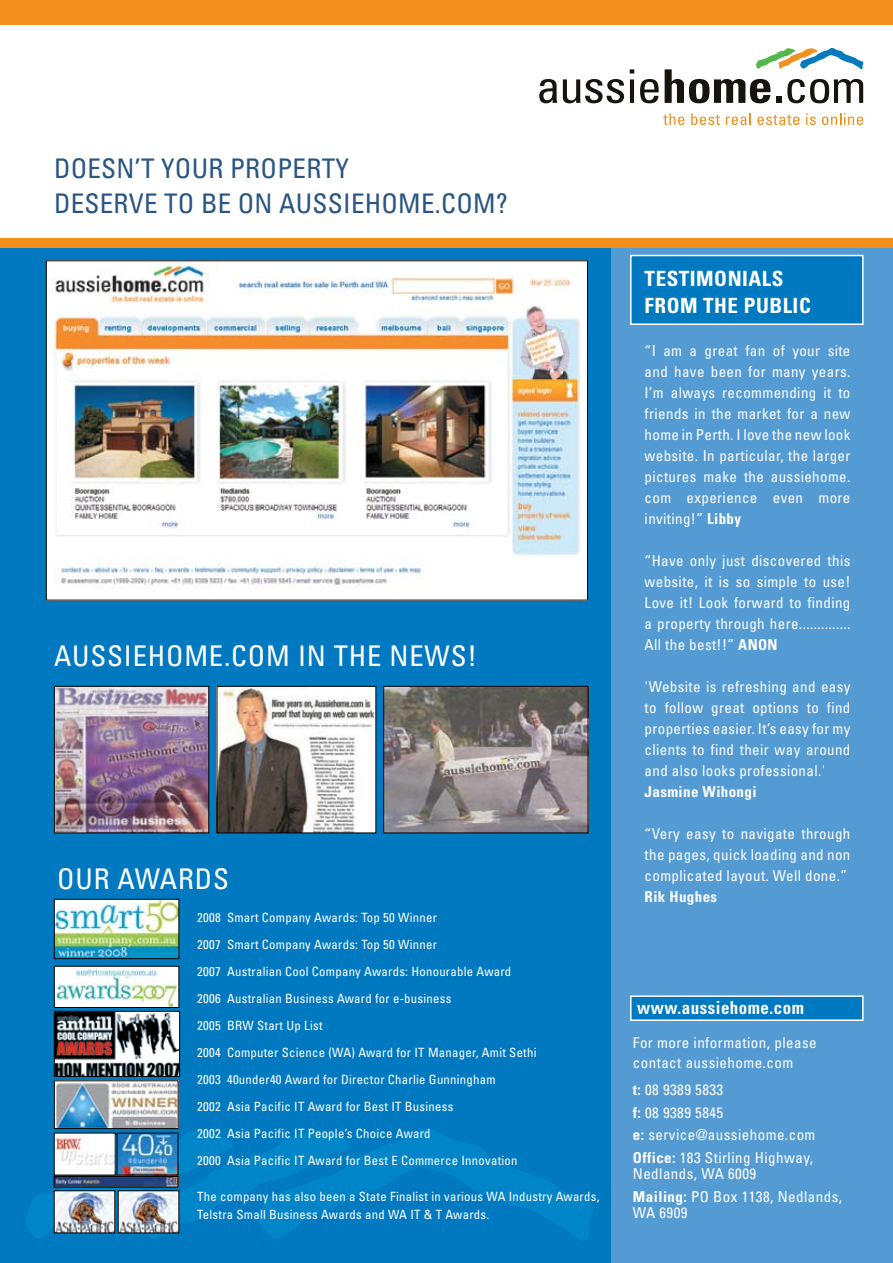
<style>
.page{position:relative;width:893px;height:1263px;background:#fff}
.page>*{position:absolute;margin:0;border:0;box-sizing:border-box;transform-origin:0 0}
.t1{font:condensed 28.5px "Univers";letter-spacing:.03em;color:#fff}
.t2{font:condensed 27px/35.5px "Univers";letter-spacing:.01em;color:#2b5682}
.t3{font:700 condensed 21px/27px "Univers";letter-spacing:.025em;color:#fff}
.t4{font:700 condensed 18px "Univers";letter-spacing:.03em;color:#fff;scale:.94 1}
.t5{font:condensed 15px/21px "Univers";letter-spacing:.025em;color:#fff;text-align:justify}
.t6{font:700 condensed 15px "Univers";letter-spacing:.025em;color:#fff}
.t7{font:condensed 12.75px/27px "Univers";letter-spacing:.02em;color:#fff}
.s1{font-weight:700}
</style>
<div class="page">
<div style="left:610px;top:238px;width:283px;height:1025px;background:#549ad3"></div>
<div style="left:0;top:240px;width:610px;height:1023px;background:#0079c1"></div>
<div style="left:0;top:238px;width:893px;height:10px;background:#f3901d"></div>
<img style="left:48px;top:262px;width:538px;height:336px">
<div style="left:73px;top:519px;width:41px;height:9px;background:#fff"></div>
<div style="left:219px;top:511px;width:63px;height:9px;background:#fff"></div>
<div style="left:366px;top:519px;width:43px;height:9px;background:#fff"></div>
<div style="left:630px;top:255px;width:234px;height:70px;background:#0079c1;border:2px solid #fff"></div>
<div style="left:630px;top:995px;width:234px;height:26px;background:#0079c1;border:2px solid #fff"></div>
<img style="left:219px;top:688px;width:155px;height:143px">
<div style="left:217px;top:686px;width:159px;height:147px;border:1px solid #000"></div>
<img style="left:385px;top:688px;width:201px;height:143px">
<div style="left:383px;top:686px;width:205px;height:147px;border:1px solid #000"></div>
<img style="left:56px;top:688px;width:151px;height:143px">
<div style="left:54px;top:686px;width:155px;height:147px;border:1px solid #000"></div>
<svg style="left:539px;top:79px;width:18px;height:24px"></svg>
<svg style="left:563px;top:79px;width:61px;height:24px"></svg>
<hr style="left:630px;top:79px;width:4px;height:24px;background:#17130d">
<svg style="left:630px;top:69px;width:4px;height:4px"></svg>
<svg style="left:640px;top:79px;width:19px;height:24px"></svg>
<svg style="left:665px;top:48px;width:199px;height:55px"></svg>
<svg style="left:663px;top:113px;width:21px;height:12px"></svg>
<svg style="left:691px;top:113px;width:29px;height:12px"></svg>
<svg style="left:726px;top:113px;width:25px;height:12px"></svg>
<svg style="left:757px;top:115px;width:42px;height:10px"></svg>
<svg style="left:806px;top:113px;width:10px;height:12px"></svg>
<svg style="left:822px;top:113px;width:41px;height:12px"></svg>
<div style="left:0;top:0;width:893px;height:24px;background:#f3901d"></div>
<svg style="left:26px;top:1129px;width:567px;height:111px"></svg>
<img style="left:56px;top:1082px;width:120px;height:45px">
<div style="left:54px;top:1080px;width:124px;height:49px;border:1px solid #000"></div>
<img style="left:119px;top:1135px;width:57px;height:38px">
<div style="left:54px;top:1133px;width:61px;height:42px;background:#fff"></div>
<img style="left:56px;top:1136px;width:57px;height:30px">
<img style="left:56px;top:1178px;width:120px;height:7px">
<div style="left:54px;top:1176px;width:124px;height:11px;border:1px solid #000"></div>
<img style="left:56px;top:968px;width:121px;height:38px">
<div style="left:54px;top:966px;width:125px;height:42px;border:1px solid #000"></div>
<img style="left:56px;top:901px;width:121px;height:56px">
<div style="left:54px;top:899px;width:125px;height:60px;border:1px solid #000"></div>
<img style="left:56px;top:1013px;width:122px;height:62px">
<div style="left:54px;top:1011px;width:126px;height:66px;border:1px solid #000"></div>
<img style="left:56px;top:1192px;width:57px;height:39px">
<div style="left:54px;top:1190px;width:61px;height:43px;border:1px solid #000"></div>
<img style="left:120px;top:1192px;width:57px;height:39px">
<div style="left:118px;top:1190px;width:61px;height:43px;border:1px solid #000"></div>
<h2 class="t2" style="left:54px;top:150px;width:273px">Doesn’t your property<br>d eserve to be on aussieh</h2>
<h2 class="t2" style="left:382px;top:186px;width:128px">ome.com?</h2>
<h1 class="t1" style="left:54px;top:638px;width:424px">AUSSIEHOME.COM IN THE NEWS!</h1>
<h1 class="t1" style="left:57px;top:860px;width:173px">OU R AWARDS</h1>
<p class="t7" style="left:197px;top:904px;width:341px">2008 Smart Company Awards: Top 50 Winner<br>2007 Smart Company Awards: Top 50 Winner<br>2007 Australian Cool Company Awards: Honourable Award 2006 Australian Business Award for e-business<br>2005 BRW Start U p List<br>2004 Computer Science (WA) Award for IT Manager, Amit Sethi 2003 40under40 Award for Director Charlie Gunningham<br>2002 Asia Pacific IT Award for Best IT Business<br>2002 Asia Pacific IT People’s Choice Award<br>2000 Asia Pacific IT Award for Best E Commerce Innovation</p>
<p class="t7" style="left:197px;top:1187px;width:404px;line-height:18px">The company has also been a State Finalist in various WA Industry Awards,<br>Telstra Small Business Awards and WA IT &amp; T Awards.</p>
<h3 class="t3" style="left:645px;top:265px;width:168px">TESTIMONIALS<br>FROM THE PUBLIC</h3>
<p class="t5" style="left:645px;top:340px;width:207px">“I am a great fan of your site and have been for many years.<br>I’m always recommending it to friends in the market for a new home in Perth. I love the new look website. In particular, the larger pictures make the aussiehome. com experience even more inviting!” <span class="s1">Libby</span></p>
<p class="t5" style="left:645px;top:550px;width:207px">“Have only just discovered this website, it is so simple to use!<br>Love it! Look forward to finding a property through here..............<br>All the best!!” <span class="s1">ANON</span></p>
<p class="t5" style="left:645px;top:676px;width:207px">'Website is refreshing and easy to follow great options to find properties easier. It’s easy for my clients to find their way around and also looks professional.'</p>
<p class="t6" style="left:645px;top:782px;width:113px">Jasmine Wihongi</p>
<p class="t5" style="left:645px;top:823px;width:207px">“Very easy to navigate through the pages, quick loading and non complicated layout. Well done.”</p>
<p class="t6" style="left:645px;top:887px;width:74px">Rik Hughes</p>
<p class="t4" style="left:637px;top:996px;width:179px">www.aussiehome.com</p>
<p class="t5" style="left:633px;top:1032px;width:185px">For more information, please contact aussiehome.com</p>
<p class="t5" style="left:633px;top:1078px;width:184px;line-height:22.5px;text-align:left"><span class="s1">t:</span> 08 9389 5833<br><span class="s1">f:</span> 08 9389 5845<br><span class="s1">e:</span> service@aussiehome.com<br><span class="s1">Office:</span> 183 Stirling Highway,</p>
<p class="t5" style="left:633px;top:1162px;width:211px;line-height:22.5px">Nedlands, WA 6009<br><span class="s1">Mailing:</span> PO Box 1138, Nedlands,</p>
<p class="t5" style="left:633px;top:1202px;width:56px">WA 6909</p>
</div>
